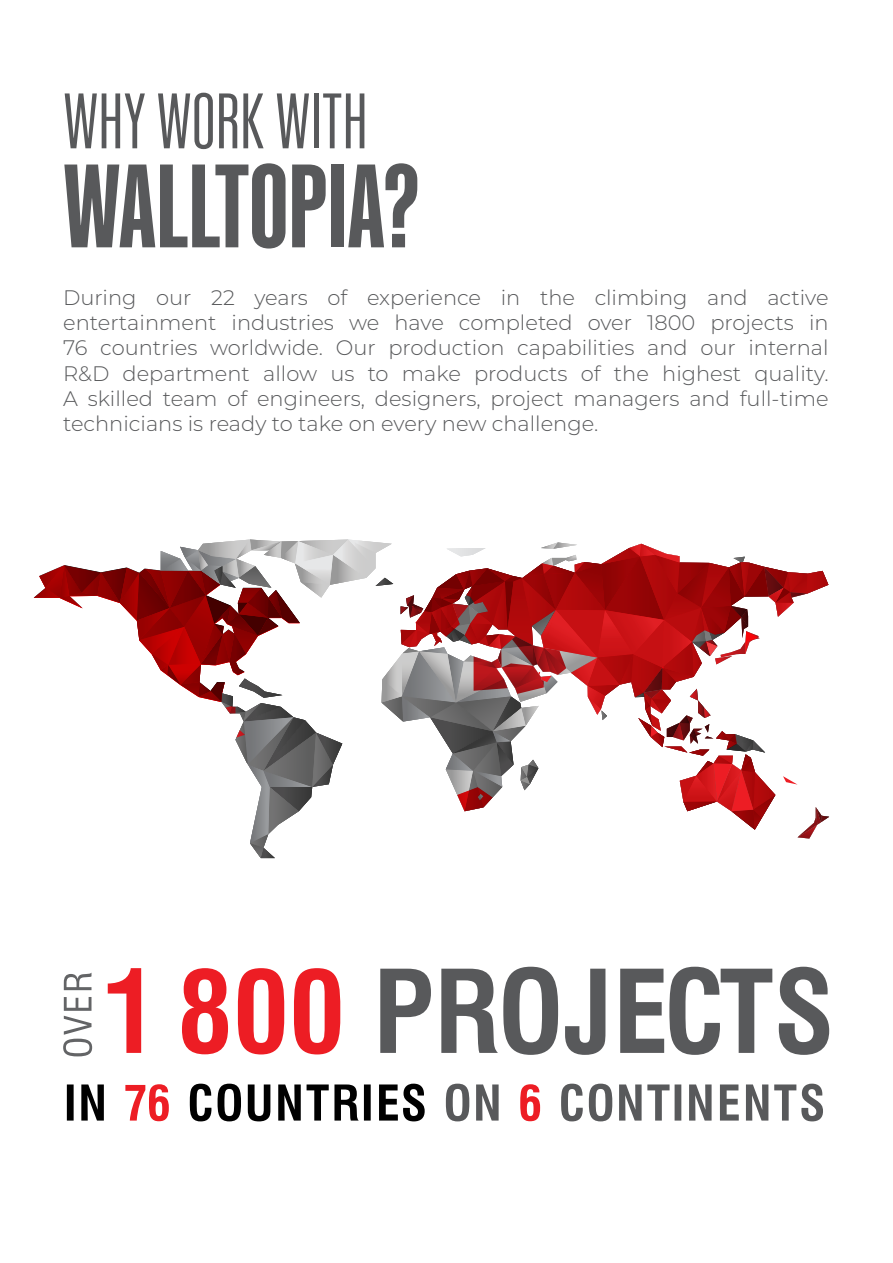
<style>
.page{position:relative;width:893px;height:1263px;background:#fff}
.page>*{position:absolute;margin:0;border:0;box-sizing:border-box;transform-origin:0 0}
.t1{font:700 120px "Kaneda Gothic";color:#58595b}
.t2{font:79.5px "Kaneda Gothic";color:#58595b}
.t3{font:300 21px/25.2px "Montserrat";color:#58595b;text-align:justify}
</style>
<div class="page">
<svg style="left:34px;top:539px;width:795px;height:319px"></svg>
<svg style="left:561px;top:1084px;width:262px;height:37px"></svg>
<svg style="left:520px;top:1084px;width:20px;height:37px"></svg>
<svg style="left:446px;top:1084px;width:53px;height:37px"></svg>
<svg style="left:190px;top:1084px;width:235px;height:37px"></svg>
<svg style="left:125px;top:1084px;width:44px;height:37px"></svg>
<svg style="left:67px;top:1084px;width:37px;height:36px"></svg>
<svg style="left:380px;top:967px;width:449px;height:88px"></svg>
<svg style="left:108px;top:968px;width:232px;height:86px"></svg>
<svg style="left:63px;top:972px;width:29px;height:84px"></svg>
<h2 class="t2" style="left:63px;top:77px;width:306px">WHY WORK WITH</h2>
<h1 class="t1" style="left:63px;top:139px;width:357px">WALLTOPIA?</h1>
<p class="t3" style="left:63px;top:284px;width:767px">During our 22 years of experience in the climbing and active entertainment industries we have completed over 1800 projects in 76 countries worldwide. Our production capabilities and our internal R&amp;D department allow us to make products of the highest quality.<br>A skilled team of engineers, designers, project managers and full-time technicians is ready to take on every new challenge.</p>
</div>
